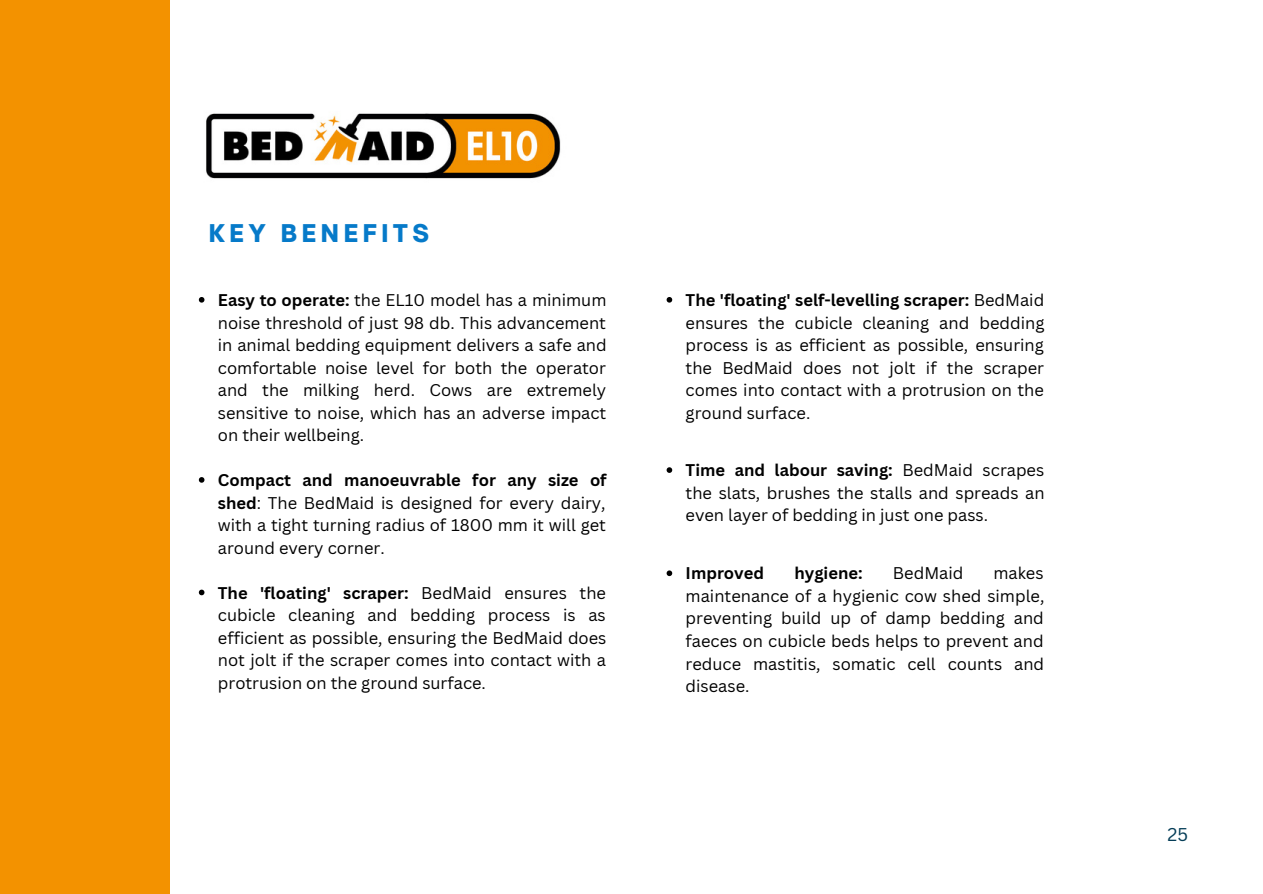
<style>
.page{position:relative;width:1263px;height:894px;background:#fff}
.page>*{position:absolute;margin:0;border:0;box-sizing:border-box;transform-origin:0 0}
.t1{font:900 23.4px "Open Sauce One";letter-spacing:.195em;color:#067ac9}
.t2{font:18px "Canva Sans";color:#053d57}
.t3{font:16.5px/22.5px "Canva Sans";color:#000;text-align:justify}
.t4{font:700 16.5px "Canva Sans";color:#000}
.s1{font-weight:700}
</style>
<div class="page">
<svg style="left:199px;top:297px;width:5px;height:5px"></svg>
<svg style="left:199px;top:477px;width:5px;height:5px"></svg>
<svg style="left:199px;top:589px;width:5px;height:6px"></svg>
<svg style="left:667px;top:297px;width:5px;height:5px"></svg>
<svg style="left:667px;top:467px;width:5px;height:6px"></svg>
<svg style="left:667px;top:570px;width:5px;height:6px"></svg>
<div style="left:0;top:0;width:170px;height:893px;background:#f39200"></div>
<img style="left:206px;top:113px;width:355px;height:66px">
<p class="t1" style="left:209px;top:218px;width:222px">KEY BENEFITS</p>
<p class="t3" style="left:218px;top:288px;width:390px"><span class="s1">Easy to operate:</span> the EL10 model has a minimum noise threshold of just 98 db. This advancement in animal bedding equipment delivers a safe and comfortable noise level for both the operator and the milking herd. Cows are extremely sensitive to noise, which has an adverse impact on their wellbeing.</p>
<p class="t3" style="left:218px;top:468px;width:390px"><span class="s1">Compact and manoeuvrable for any size of shed</span>: The BedMaid is designed for every dairy, with a tight turning radius of 1800 mm it will get around every corner.</p>
<p class="t3" style="left:218px;top:581px;width:390px"><span class="s1">The 'floating' scraper:</span> BedMaid ensures the cubicle cleaning and bedding process is as efficient as possible, ensuring the BedMaid does not jolt if the scraper comes into contact with a protrusion on the ground surface.</p>
<p class="t3" style="left:686px;top:288px;width:360px"><span class="s1">The 'floating' self-levelling scraper:</span> BedMaid ensures the cubicle cleaning and bedding process is as efficient as possible, ensuring the BedMaid does not jolt if the scraper comes into contact with a protrusion on the ground surface.</p>
<p class="t3" style="left:686px;top:458px;width:360px"><span class="s1">Time and labour saving:</span> BedMaid scrapes the slats, brushes the stalls and spreads an even layer of bedding in just one pass.</p>
<p class="t4" style="left:686px;top:561px;width:80px">Improved</p>
<p class="t4" style="left:794px;top:561px;width:70px">hygiene:</p>
<p class="t3" style="left:893px;top:561px;width:72px">BedMaid</p>
<p class="t3" style="left:686px;top:561px;width:360px;text-indent:308px">makes maintenance of a hygienic cow shed simple, preventing build up of damp bedding and faeces on cubicle beds helps to prevent and reduce mastitis, somatic cell counts and disease.</p>
<p class="t2" style="left:1167px;top:821px;width:22px">25</p>
</div>
